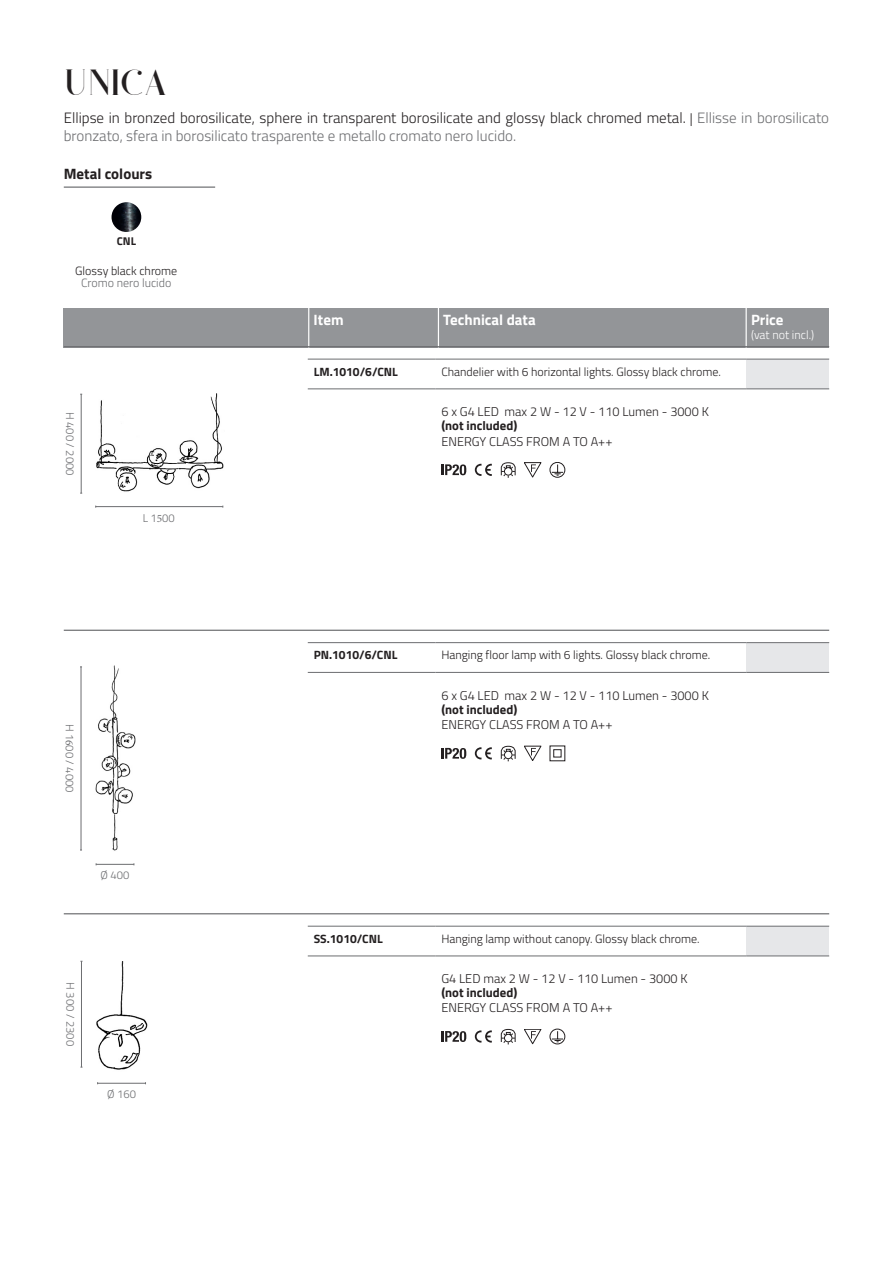
<style>
.page{position:relative;width:893px;height:1263px;background:#fff}
.page>*{position:absolute;margin:0;border:0;box-sizing:border-box;transform-origin:0 0}
.t1{font:30px "Athene";letter-spacing:-.01em;color:#231f20}
.t2{font:300 15px/18px "Titillium Web";color:#231f20}
.t3{font:700 15px "Titillium Web";color:#fff}
.t4{font:700 15px "Titillium Web";color:#231f20}
.t5{font:300 12.75px "Titillium Web";color:#231f20}
.t6{font:700 12.75px "Titillium Web";color:#231f20}
.t7{font:300 12px "Titillium Web";color:#231f20}
.t8{font:700 12px "Titillium Web";color:#231f20}
.t9{font:300 12px "Titillium Web";color:#6c6d70}
.t10{font:300 12px "Titillium Web";color:#fff}
.t11{font:300 11.25px "Titillium Web";color:#6c6d70}
.t12{font:700 11.25px "Titillium Web";color:#231f20}
.s1{font-size:13.5px}
.s2{color:#6c6d70}
.s3{font-family:"Minion Pro";font-weight:400}
</style>
<div class="page">
<div style="left:64px;top:308px;width:765px;height:39px;background:#939598"></div>
<hr style="left:64px;top:186px;width:151px;height:2px;background:#6c6d70">
<hr style="left:308px;top:308px;width:1px;height:40px;background:#fff">
<hr style="left:438px;top:308px;width:1px;height:40px;background:#fff">
<hr style="left:746px;top:308px;width:1px;height:40px;background:#fff">
<img style="left:112px;top:202px;width:29px;height:30px;border-radius:15px">
<div style="left:747px;top:359px;width:82px;height:30px;background:#e6e7e9"></div>
<hr style="left:308px;top:389px;width:127px;height:1px;background:#6c6d70">
<hr style="left:435px;top:389px;width:312px;height:1px;background:#6c6d70">
<hr style="left:747px;top:389px;width:82px;height:1px;background:#6c6d70">
<hr style="left:308px;top:359px;width:127px;height:1px;background:#6c6d70">
<hr style="left:435px;top:359px;width:312px;height:1px;background:#6c6d70">
<hr style="left:747px;top:359px;width:82px;height:1px;background:#6c6d70">
<svg style="left:475px;top:464px;width:17px;height:12px"></svg>
<svg style="left:550px;top:462px;width:15px;height:15px"></svg>
<svg style="left:524px;top:462px;width:17px;height:15px"></svg>
<svg style="left:441px;top:464px;width:25px;height:11px"></svg>
<svg style="left:501px;top:462px;width:14px;height:16px"></svg>
<hr style="left:64px;top:346px;width:765px;height:1px;background:#6c6d70">
<img style="left:96px;top:393px;width:128px;height:99px">
<hr style="left:81px;top:394px;width:1px;height:99px;background:#6c6d70">
<hr style="left:96px;top:506px;width:127px;height:1px;background:#6c6d70">
<div style="left:747px;top:643px;width:82px;height:29px;background:#e6e7e9"></div>
<hr style="left:308px;top:672px;width:127px;height:1px;background:#6c6d70">
<hr style="left:435px;top:672px;width:312px;height:1px;background:#6c6d70">
<hr style="left:747px;top:672px;width:82px;height:1px;background:#6c6d70">
<hr style="left:308px;top:642px;width:127px;height:1px;background:#6c6d70">
<hr style="left:435px;top:642px;width:312px;height:1px;background:#6c6d70">
<hr style="left:747px;top:642px;width:82px;height:1px;background:#6c6d70">
<svg style="left:475px;top:747px;width:17px;height:12px"></svg>
<svg style="left:550px;top:746px;width:15px;height:15px"></svg>
<svg style="left:524px;top:746px;width:17px;height:15px"></svg>
<svg style="left:441px;top:748px;width:25px;height:11px"></svg>
<svg style="left:501px;top:746px;width:14px;height:15px"></svg>
<hr style="left:64px;top:630px;width:765px;height:1px;background:#6c6d70">
<img style="left:95px;top:665px;width:41px;height:186px">
<hr style="left:81px;top:667px;width:1px;height:183px;background:#6c6d70">
<hr style="left:96px;top:864px;width:38px;height:1px;background:#6c6d70">
<div style="left:747px;top:926px;width:82px;height:30px;background:#e6e7e9"></div>
<hr style="left:308px;top:956px;width:127px;height:1px;background:#6c6d70">
<hr style="left:435px;top:956px;width:312px;height:1px;background:#6c6d70">
<hr style="left:747px;top:956px;width:82px;height:1px;background:#6c6d70">
<hr style="left:308px;top:926px;width:127px;height:1px;background:#6c6d70">
<hr style="left:435px;top:926px;width:312px;height:1px;background:#6c6d70">
<hr style="left:747px;top:926px;width:82px;height:1px;background:#6c6d70">
<svg style="left:475px;top:1030px;width:17px;height:12px"></svg>
<svg style="left:550px;top:1029px;width:15px;height:15px"></svg>
<svg style="left:524px;top:1029px;width:17px;height:15px"></svg>
<svg style="left:441px;top:1031px;width:25px;height:11px"></svg>
<svg style="left:501px;top:1029px;width:14px;height:15px"></svg>
<hr style="left:64px;top:913px;width:765px;height:1px;background:#6c6d70">
<img style="left:96px;top:961px;width:52px;height:109px">
<hr style="left:81px;top:961px;width:1px;height:106px;background:#6c6d70">
<hr style="left:98px;top:1083px;width:48px;height:1px;background:#6c6d70">
<h1 class="t1" style="left:64px;top:67px;width:105px">UNICA</h1>
<p class="t2" style="left:64px;top:108px;width:767px">Ellipse in bronzed borosilicate, sphere in transparent borosilicate and glossy black chromed metal. <span class="s1">|</span> <span class="s2">Ellisse in borosilicato bronzato, sfera in borosilicato trasparente e metallo cromato nero lucido.</span></p>
<p class="t4" style="left:64px;top:162px;width:90px">Metal colours</p>
<p class="t12" style="left:117px;top:232px;width:21px">CNL</p>
<p class="t7" style="left:75px;top:262px;width:104px">Glossy black chrome</p>
<p class="t9" style="left:81px;top:274px;width:92px">Cromo nero lucido</p>
<p class="t11" style="left:78px;top:412px;width:65px;rotate:90deg">H 400 / 2000</p>
<p class="t11" style="left:143px;top:510px;width:34px">L 1<span class="s3">5</span>00</p>
<p class="t11" style="left:78px;top:723px;width:70px;rotate:90deg">H 1<span class="s3">6</span>00 / 4000</p>
<p class="t11" style="left:101px;top:867px;width:30px">Ø 400</p>
<p class="t11" style="left:78px;top:982px;width:65px;rotate:90deg">H 300 / 2300</p>
<p class="t11" style="left:107px;top:1086px;width:30px">Ø 160</p>
<p class="t3" style="left:314px;top:308px;width:31px">Item</p>
<p class="t3" style="left:443px;top:308px;width:94px">Technical data</p>
<p class="t3" style="left:751px;top:308px;width:34px">Price</p>
<p class="t10" style="left:751px;top:326px;width:65px">(vat not incl.)</p>
<p class="t8" style="left:314px;top:362px;width:86px">LM.1010/6/CNL</p>
<p class="t7" style="left:441px;top:363px;width:281px">Chandelier with 6 horizontal lights. Glossy black chrome.</p>
<p class="t5" style="left:441px;top:402px;width:269px">6 x G4 LED max 2 W - 12 V - 110 Lumen - 3000 K</p>
<p class="t6" style="left:441px;top:416px;width:78px">(not included)</p>
<p class="t5" style="left:441px;top:432px;width:173px">ENERGY CLASS FROM A TO A++</p>
<p class="t8" style="left:314px;top:646px;width:85px">PN.1010/6/CNL</p>
<p class="t7" style="left:441px;top:646px;width:270px">Hanging floor lamp with 6 lights. Glossy black chrome.</p>
<p class="t5" style="left:441px;top:686px;width:269px">6 x G4 LED max 2 W - 12 V - 110 Lumen - 3000 K</p>
<p class="t6" style="left:441px;top:700px;width:78px">(not included)</p>
<p class="t5" style="left:441px;top:715px;width:173px">ENERGY CLASS FROM A TO A++</p>
<p class="t8" style="left:314px;top:929px;width:70px">SS.1010/CNL</p>
<p class="t7" style="left:441px;top:930px;width:260px">Hanging lamp without canopy. Glossy black chrome.</p>
<p class="t5" style="left:441px;top:969px;width:248px">G4 LED max 2 W - 12 V - 110 Lumen - 3000 K</p>
<p class="t6" style="left:441px;top:983px;width:78px">(not included)</p>
<p class="t5" style="left:441px;top:998px;width:173px">ENERGY CLASS FROM A TO A++</p>
</div>
